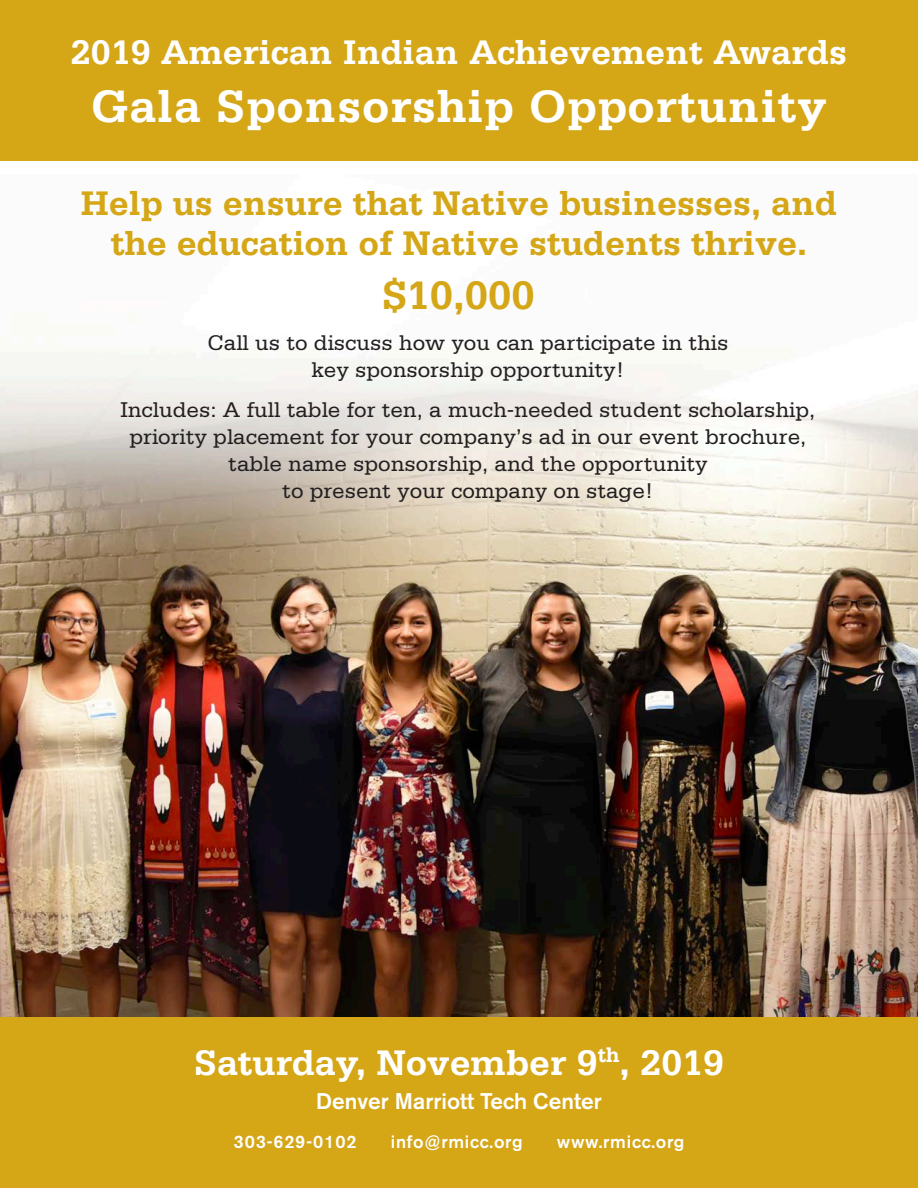
<style>
.page{position:relative;width:918px;height:1188px;background:#fff}
.page>*{position:absolute;margin:0;border:0;box-sizing:border-box;transform-origin:0 0}
.t1{font:700 48px "Serifa Std";letter-spacing:.02em;color:#fff}
.t2{font:700 42px "Serifa Std";color:#d5a616}
.t3{font:700 37.5px "Serifa Std";color:#fff}
.t4{font:700 36px/40.5px "Serifa Std";color:#d5a616;text-align:center}
.t5{font:700 36px "Serifa Std";color:#fff}
.t6{font:22.5px/27px "Serifa Std";color:#231f20;text-align:center}
.t7{font:500 22.5px "Akzidenz Grotesk BE";color:#fff}
.t8{font:500 18px "Akzidenz Grotesk BE";letter-spacing:.04em;color:#fff}
</style>
<div class="page">
<img style="left:0;top:347px;width:918px;height:670px">
<div style="left:0;top:0;width:918px;height:160px;background:#d5a616"></div>
<div style="left:0;top:1017px;width:918px;height:171px;background:#d5a616"></div>
<h3 class="t5" style="left:71px;top:31px;width:778px">2019 American Indian Achievement Awards</h3>
<h1 class="t1" style="left:91px;top:78px;width:737px">Gala Sponsorship Opportunity</h1>
<h3 class="t4" style="left:81px;top:182px;width:758px">Help us ensure that Native businesses, and the education of Native students thrive.</h3>
<h2 class="t2" style="left:383px;top:271px;width:153px">$10,000</h2>
<p class="t6" style="left:208px;top:329px;width:522px">Call us to discuss how you can participate in this key sponsorship opportunity!</p>
<p class="t6" style="left:120px;top:397px;width:697px">Includes: A full table for ten, a much-needed student scholarship, priority placement for your company’s ad in our event brochure, table name sponsorship, and the opportunity<br>to present your company on stage!</p>
<h3 class="t3" style="left:194px;top:1040px;width:531px">Saturday, November 9<sup>th</sup>, 2019</h3>
<p class="t7" style="left:316px;top:1087px;width:287px">Denver Marriott Tech Center</p>
<p class="t8" style="left:234px;top:1131px;width:124px">303-629-0102</p>
<p class="t8" style="left:391px;top:1131px;width:133px">info@rmicc.org</p>
<p class="t8" style="left:557px;top:1131px;width:129px">www.rmicc.org</p>
</div>
